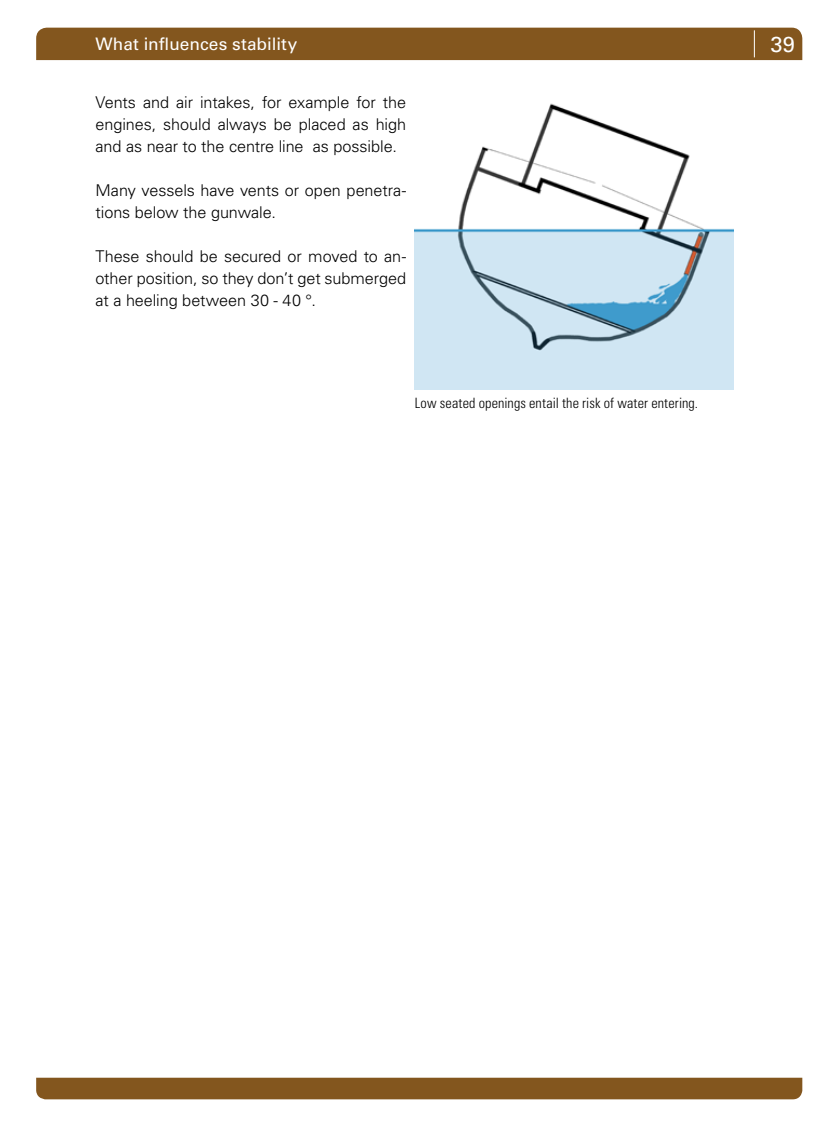
<style>
.page{position:relative;width:830px;height:1127px;background:#fff}
.page>*{position:absolute;margin:0;border:0;box-sizing:border-box;transform-origin:0 0}
.t1{font:21.75px "Univers LT Std";color:#fff}
.t2{font:17.25px "Univers LT Std";letter-spacing:.005em;color:#fff}
.t3{font:300 16.2px/21.9px "Univers LT Std";letter-spacing:-.005em;color:#000;text-align:justify}
.t4{font:300 condensed 14.25px "Univers LT Std";letter-spacing:.01em;color:#000}
</style>
<div class="page">
<div style="left:36px;top:28px;width:765px;height:32px;background:#83561e"></div>
<div style="left:36px;top:1078px;width:765px;height:21px;background:#83561e"></div>
<img style="left:414px;top:103px;width:319px;height:286px">
<p class="t2" style="left:95px;top:34px;width:203px">What influences stability</p>
<p class="t3" style="left:95px;top:92px;width:312px">Vents and air intakes, for example for the engines, should always be placed as high and as near to the centre line as possible.</p>
<p class="t3" style="left:95px;top:179px;width:312px">Many vessels have vents or open penetra&shy;tions below the gunwale.</p>
<p class="t3" style="left:95px;top:245px;width:312px">These should be secured or moved to an&shy;other position, so they don’t get submerged at a heeling between 30 - 40 °.</p>
<p class="t4" style="left:414px;top:395px;width:285px">Low seated openings entail the risk of water entering.</p>
<h1 class="t1" style="left:770px;top:32px;width:26px">39</h1>
</div>
